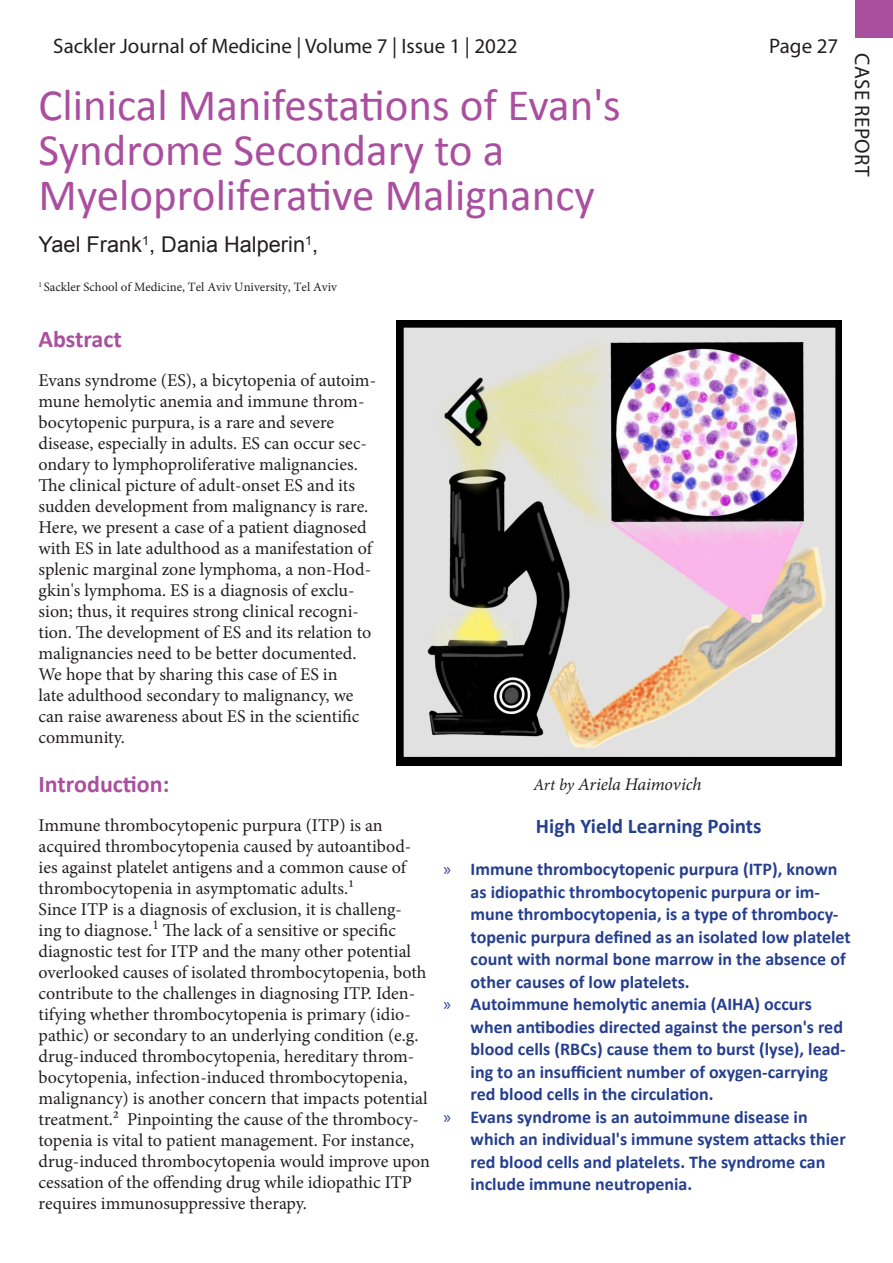
<style>
.page{position:relative;width:893px;height:1263px;background:#fff}
.page>*{position:absolute;margin:0;border:0;box-sizing:border-box;transform-origin:0 0}
.Review_Title{font:45px/45px "Calibri";color:#aa4f9f}
.Section_Title_Review{font:700 24px "Calibri";color:#aa4f9f}
.Author_Name{font:21.75px "Arial";color:#231f20}
.t1{font:21px "Myriad Pro";color:#231f20}
.footnote{font:700 21px "Calibri";color:#253f8e}
.t2{font:21px "Myriad Pro";letter-spacing:.02em;color:#231f20}
.footnote-2{font:18px/21px "Minion Pro";color:#231f20}
.t3{font:700 18px/22.5px "Calibri";color:#253f8e}
.Figure_Caption{font:italic 17.85px "Minion Pro";letter-spacing:-.01em;color:#231f20}
.Author_Name-2{font:12.75px "Minion Pro";color:#231f20}
.s1{font-size:16.5px}
.s2{font-family:"Myriad Pro";font-weight:400}
</style>
<div class="page">
<div style="left:855px;top:0;width:38px;height:37px;background:#aa4f9f"></div>
<img style="left:396px;top:320px;width:446px;height:446px">
<p class="t1" style="left:53px;top:33px;width:466px">Sackler Journal of Medicine | Volume 7 | Issue 1 | 2022</p>
<p class="t1" style="left:769px;top:33px;width:71px">Page 27</p>
<p class="t2" style="left:875px;top:53px;width:125px;rotate:90deg">CASE REPORT</p>
<p class="Review_Title" style="left:39px;top:81px;width:584px">Clinical Manifestations of Evan's<br>Syndrome Secondary to a<br>Myeloproliferative Malignancy</p>
<p class="Author_Name" style="left:39px;top:230px;width:281px">Yael Frank<sup>1</sup>, Dania Halperin<sup>1</sup>,</p>
<p class="Author_Name-2" style="left:39px;top:279px;width:300px"><sup>1</sup> Sackler School of Medicine, Tel Aviv University, Tel Aviv</p>
<p class="Section_Title_Review" style="left:39px;top:322px;width:85px">Abstract</p>
<p class="footnote-2" style="left:39px;top:370px;width:339px">Evans syndrome (ES), a bicytopenia of autoim&shy;mune hemolytic anemia and immune throm&shy;bocytopenic purpura, is a rare and severe disease, especially in adults. ES can occur sec&shy;ondary to lymphoproliferative malignancies.<br>The clinical picture of adult-onset ES and its sudden development from malignancy is rare.<br>Here, we present a case of a patient diagnosed with ES in late adulthood as a manifestation of splenic marginal zone lymphoma, a non-Hod&shy;gkin's lymphoma. ES is a diagnosis of exclu&shy;sion; thus, it requires strong clinical recogni&shy;tion. The development of ES and its relation to malignancies need to be better documented.<br>We hope that by sharing this case of ES in<br>late adulthood secondary to malignancy, we can raise awareness about ES in the scientific community.</p>
<p class="Section_Title_Review" style="left:39px;top:767px;width:132px">Introduction:</p>
<p class="footnote-2" style="left:39px;top:815px;width:374px">Immune thrombocytopenic purpura (ITP) is an acquired thrombocytopenia caused by autoantibod&shy;ies against platelet antigens and a common cause of thrombocytopenia in asymptomatic adults.1</p>
<p class="footnote-2" style="left:39px;top:899px;width:393px">Since ITP is a diagnosis of exclusion, it is challeng-<br>ing to diagnose.<sup>1</sup> The lack of a sensitive or specific diagnostic test for ITP and the many other potential overlooked causes of isolated thrombocytopenia, both contribute to the challenges in diagnosing ITP. Iden&shy;tifying whether thrombocytopenia is primary (idio&shy;pathic) or secondary to an underlying condition (e.g. drug-induced thrombocytopenia, hereditary throm&shy;bocytopenia, infection-induced thrombocytopenia, malignancy) is another concern that impacts potential treatment.2 Pinpointing the cause of the thrombocy&shy;topenia is vital to patient management. For instance, drug-induced thrombocytopenia would improve upon cessation of the offending drug while idiopathic ITP requires immunosuppressive therapy.</p>
<p class="Figure_Caption" style="left:533px;top:772px;width:170px"><span class="s1">Art by</span> Ariela Haimovich</p>
<p class="footnote" style="left:536px;top:811px;width:227px">High Yield Learning Points</p>
<p class="t3" style="left:471px;top:857px;width:382px;text-indent:-27px"><span class="s2">»</span> Immune thrombocytopenic purpura (ITP), known as idiopathic thrombocytopenic purpura or im&shy;mune thrombocytopenia, is a type of thrombocy&shy;topenic purpura defined as an isolated low platelet count with normal bone marrow in the absence of other causes of low platelets.</p>
<p class="t3" style="left:471px;top:992px;width:377px;text-indent:-27px"><span class="s2">»</span> Autoimmune hemolytic anemia (AIHA) occurs when antibodies directed against the person's red blood cells (RBCs) cause them to burst (lyse), lead&shy;ing to an insufficient number of oxygen-carrying red blood cells in the circulation.</p>
<p class="t3" style="left:471px;top:1105px;width:377px;text-indent:-27px"><span class="s2">»</span> Evans syndrome is an autoimmune disease in which an individual's immune system attacks thier red blood cells and platelets. The syndrome can include immune neutropenia.</p>
</div>
